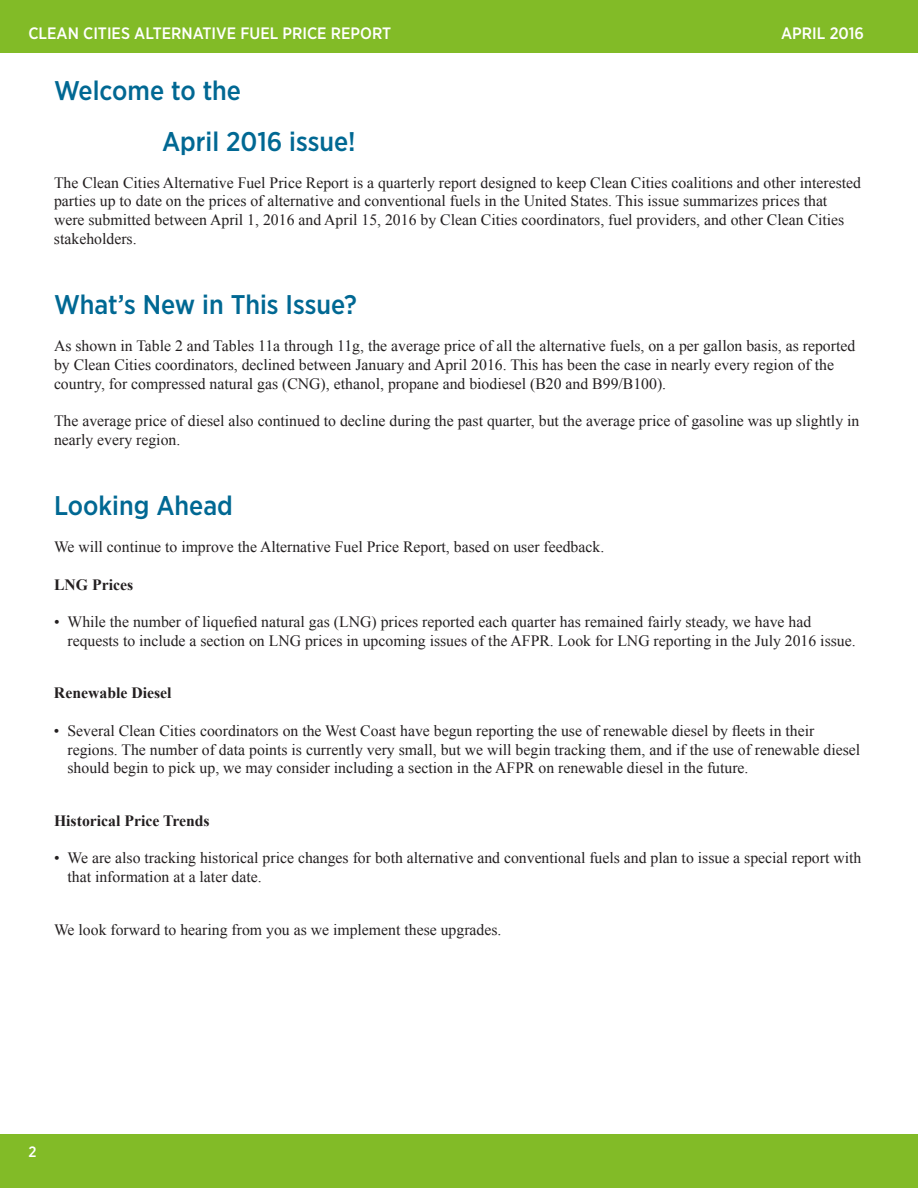
<style>
.page{position:relative;width:918px;height:1188px;background:#fff}
.page>*{position:absolute;margin:0;border:0;box-sizing:border-box;transform-origin:0 0}
.t1{font:500 27px/51px "Gotham Narrow";color:#006893}
.t2{font:500 16.5px "Gotham Narrow";color:#fff}
.t3{font:15.75px/18.8px "Times New Roman";color:#231f20}
.t4{font:700 15.75px "Times New Roman";color:#231f20}
.t5{font:500 15px "Gotham Narrow";color:#fff}
</style>
<div class="page">
<div style="left:0;top:1134px;width:918px;height:53px;background:#82bb27"></div>
<div style="left:1px;top:0;width:917px;height:52px;background:#82bb27"></div>
<p class="t2" style="left:28px;top:23px;width:364px">CLEAN CITIES ALTERNATIVE FUEL PRICE REPORT</p>
<p class="t2" style="left:781px;top:23px;width:84px">APRIL 2016</p>
<h1 class="t1" style="left:162px;top:65px;width:195px;text-indent:-108px">Welcome to the<br>April 2016 issue!</h1>
<p class="t3" style="left:54px;top:173px;width:809px">The Clean Cities Alternative Fuel Price Report is a quarterly report designed to keep Clean Cities coalitions and other interested parties up to date on the prices of alternative and conventional fuels in the United States. This issue summarizes prices that were submitted between April 1, 2016 and April 15, 2016 by Clean Cities coordinators, fuel providers, and other Clean Cities stakeholders.</p>
<h1 class="t1" style="left:54px;top:279px;width:305px">What’s New in This Issue?</h1>
<p class="t3" style="left:54px;top:336px;width:803px">As shown in Table 2 and Tables 11a through 11g, the average price of all the alternative fuels, on a per gallon basis, as reported by Clean Cities coordinators, declined between January and April 2016. This has been the case in nearly every region of the country, for compressed natural gas (CNG), ethanol, propane and biodiesel (B20 and B99/B100).</p>
<p class="t3" style="left:54px;top:411px;width:807px">The average price of diesel also continued to decline during the past quarter, but the average price of gasoline was up slightly in nearly every region.</p>
<h1 class="t1" style="left:54px;top:480px;width:180px">Looking Ahead</h1>
<p class="t3" style="left:54px;top:537px;width:552px">We will continue to improve the Alternative Fuel Price Report, based on user feedback.</p>
<p class="t4" style="left:54px;top:573px;width:81px">LNG Prices</p>
<p class="t3" style="left:67px;top:612px;width:790px;text-indent:-13px">• While the number of liquefied natural gas (LNG) prices reported each quarter has remained fairly steady, we have had requests to include a section on LNG prices in upcoming issues of the AFPR. Look for LNG reporting in the July 2016 issue.</p>
<p class="t4" style="left:54px;top:682px;width:119px">Renewable Diesel</p>
<p class="t3" style="left:67px;top:721px;width:794px;text-indent:-13px">• Several Clean Cities coordinators on the West Coast have begun reporting the use of renewable diesel by fleets in their regions. The number of data points is currently very small, but we will begin tracking them, and if the use of renewable diesel should begin to pick up, we may consider including a section in the AFPR on renewable diesel in the future.</p>
<p class="t4" style="left:54px;top:810px;width:157px">Historical Price Trends</p>
<p class="t3" style="left:67px;top:848px;width:795px;text-indent:-13px">• We are also tracking historical price changes for both alternative and conventional fuels and plan to issue a special report with that information at a later date.</p>
<p class="t3" style="left:54px;top:920px;width:449px">We look forward to hearing from you as we implement these upgrades.</p>
<p class="t5" style="left:28px;top:1142px;width:10px">2</p>
</div>
